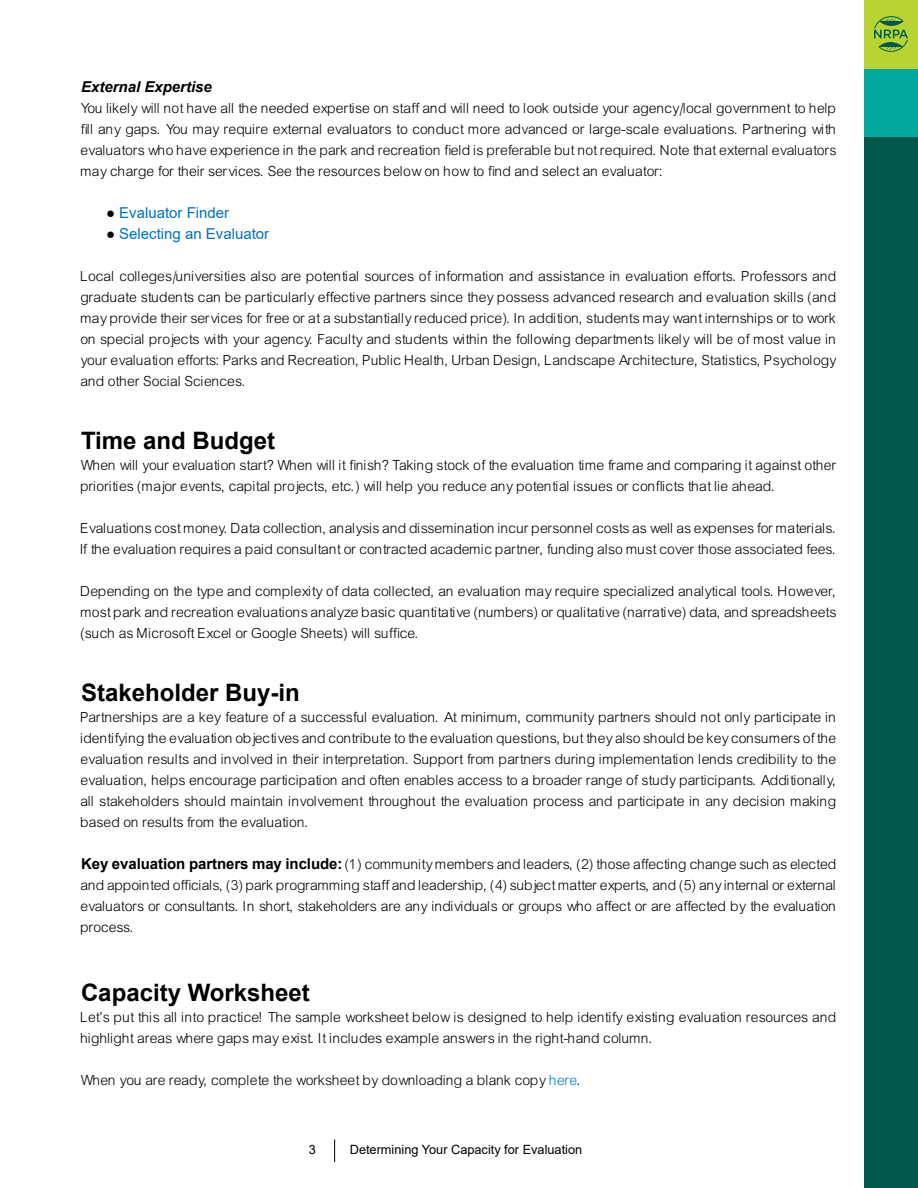
<style>
.page{position:relative;width:918px;height:1188px;background:#fff}
.page>*{position:absolute;margin:0;border:0;box-sizing:border-box;transform-origin:0 0}
.t1{font:700 24px "Arial";color:#000}
.t2{font:15px/21px "Arial Lgt";color:#000;text-align:justify}
.t3{font:15px "Arial";color:#0072bc}
.t4{font:italic 700 15px "Arial";color:#000}
.t5{font:12.75px "Arial";color:#000}
.s1{color:#000}
.s2{font-family:"Arial";font-weight:700}
.s3{color:#007dc5}
</style>
<div class="page">
<div style="left:864px;top:136px;width:54px;height:1052px;background:#00584d"></div>
<div style="left:864px;top:68px;width:54px;height:68px;background:#00a99e"></div>
<div style="left:864px;top:0;width:54px;height:68px;background:#b7d433"></div>
<svg style="left:874px;top:16px;width:34px;height:36px"></svg>
<svg style="left:334px;top:1139px;width:1px;height:23px"></svg>
<p class="t4" style="left:81px;top:77px;width:132px">External Expertise</p>
<p class="t2" style="left:81px;top:98px;width:758px">You likely will not have all the needed expertise on staff and will need to look outside your agency/local government to help fill any gaps. You may require external evaluators to conduct more advanced or large-scale evaluations. Partnering with evaluators who have experience in the park and recreation field is preferable but not required. Note that external evaluators may charge for their services. See the resources below on how to find and select an evaluator:</p>
<p class="t3" style="left:106px;top:202px;width:125px"><span class="s1">●</span> Evaluator Finder</p>
<p class="t3" style="left:106px;top:223px;width:165px"><span class="s1">●</span> Selecting an Evaluator</p>
<p class="t2" style="left:81px;top:266px;width:757px">Local colleges/universities also are potential sources of information and assistance in evaluation efforts. Professors and graduate students can be particularly effective partners since they possess advanced research and evaluation skills (and may provide their services for free or at a substantially reduced price). In addition, students may want internships or to work on special projects with your agency. Faculty and students within the following departments likely will be of most value in your evaluation efforts: Parks and Recreation, Public Health, Urban Design, Landscape Architecture, Statistics, Psychology and other Social Sciences.</p>
<h1 class="t1" style="left:81px;top:426px;width:196px">Time and Budget</h1>
<p class="t2" style="left:81px;top:455px;width:757px">When will your evaluation start? When will it finish? Taking stock of the evaluation time frame and comparing it against other priorities (major events, capital projects, etc.) will help you reduce any potential issues or conflicts that lie ahead.</p>
<p class="t2" style="left:81px;top:518px;width:758px">Evaluations cost money. Data collection, analysis and dissemination incur personnel costs as well as expenses for materials.<br>If the evaluation requires a paid consultant or contracted academic partner, funding also must cover those associated fees.</p>
<p class="t2" style="left:81px;top:581px;width:758px">Depending on the type and complexity of data collected, an evaluation may require specialized analytical tools. However, most park and recreation evaluations analyze basic quantitative (numbers) or qualitative (narrative) data, and spreadsheets (such as Microsoft Excel or Google Sheets) will suffice.</p>
<h1 class="t1" style="left:81px;top:678px;width:220px">Stakeholder Buy-in</h1>
<p class="t2" style="left:81px;top:707px;width:758px">Partnerships are a key feature of a successful evaluation. At minimum, community partners should not only participate in identifying the evaluation objectives and contribute to the evaluation questions, but they also should be key consumers of the evaluation results and involved in their interpretation. Support from partners during implementation lends credibility to the evaluation, helps encourage participation and often enables access to a broader range of study participants. Additionally, all stakeholders should maintain involvement throughout the evaluation process and participate in any decision making based on results from the evaluation.</p>
<p class="t2" style="left:81px;top:854px;width:758px"><span class="s2">Key evaluation partners may include:</span> (1) community members and leaders, (2) those affecting change such as elected and appointed officials, (3) park programming staff and leadership, (4) subject matter experts, and (5) any internal or external evaluators or consultants. In short, stakeholders are any individuals or groups who affect or are affected by the evaluation process.</p>
<h1 class="t1" style="left:81px;top:978px;width:230px">Capacity Worksheet</h1>
<p class="t2" style="left:81px;top:1007px;width:758px">Let’s put this all into practice! The sample worksheet below is designed to help identify existing evaluation resources and highlight areas where gaps may exist. It includes example answers in the right-hand column.</p>
<p class="t2" style="left:81px;top:1070px;width:502px">When you are ready, complete the worksheet by downloading a blank copy <span class="s3">here</span>.</p>
<p class="t5" style="left:309px;top:1141px;width:9px">3</p>
<p class="t5" style="left:350px;top:1141px;width:234px">Determining Your Capacity for Evaluation</p>
</div>
